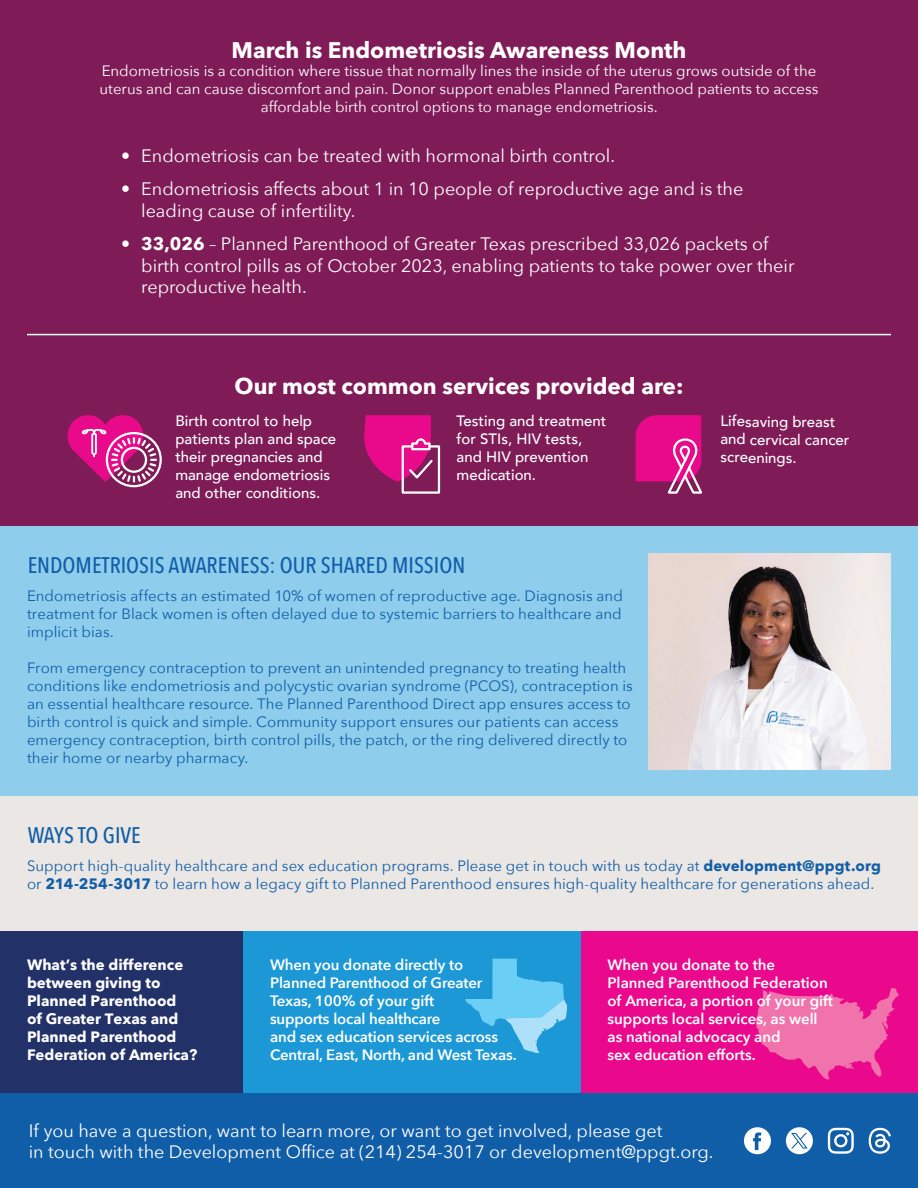
<style>
.page{position:relative;width:918px;height:1188px;background:#fff}
.page>*{position:absolute;margin:0;border:0;box-sizing:border-box;transform-origin:0 0}
.t1{font:700 22.5px "Avenir Next";color:#fff}
.t2{font:500 22.5px "Avenir Next Condensed";color:#115ea8}
.t3{font:18px/21.6px "Avenir Next";color:#fff}
.t4{font:15px/18px "Avenir Next";letter-spacing:.005em;color:#115ea8}
.t5{font:600 15px/18px "Avenir Next";letter-spacing:-.01em;color:#fff}
.t6{font:15px/18px "Avenir Next";color:#fff;text-align:center}
.t7{font:500 15px/18px "Avenir";color:#fff}
.t8{font:700 15px/18px "Avenir Next";color:#fff}
.s1{font-weight:700}
</style>
<div class="page">
<div style="left:0;top:796px;width:918px;height:136px;background:#ebe7e4"></div>
<div style="left:0;top:1094px;width:918px;height:94px;background:#115ea8"></div>
<div style="left:580px;top:932px;width:338px;height:162px;background:#ea098c"></div>
<div style="left:0;top:932px;width:243px;height:162px;background:#233169"></div>
<div style="left:243px;top:932px;width:337px;height:162px;background:#1b98d5"></div>
<svg style="left:756px;top:988px;width:143px;height:91px"></svg>
<svg style="left:465px;top:959px;width:102px;height:94px"></svg>
<svg style="left:744px;top:1127px;width:27px;height:27px"></svg>
<svg style="left:828px;top:1128px;width:26px;height:26px"></svg>
<svg style="left:786px;top:1127px;width:27px;height:27px"></svg>
<svg style="left:869px;top:1128px;width:22px;height:26px"></svg>
<div style="left:0;top:0;width:918px;height:526px;background:#7f1c58"></div>
<div style="left:106px;top:432px;width:56px;height:55px;border:2px solid #fff;border-radius:50%"></div>
<svg style="left:67px;top:415px;width:91px;height:69px"></svg>
<svg style="left:636px;top:415px;width:66px;height:79px;background:#d7248c"></svg>
<svg style="left:364px;top:415px;width:77px;height:79px"></svg>
<hr style="left:27px;top:334px;width:864px;height:1px;background:#fff">
<div style="left:0;top:526px;width:918px;height:270px;background:#8ecdec"></div>
<img style="left:648px;top:554px;width:243px;height:216px">
<h1 class="t1" style="left:232px;top:30px;width:456px">March is Endometriosis Awareness Month</h1>
<p class="t6" style="left:100px;top:61px;width:720px">Endometriosis is a condition where tissue that normally lines the inside of the uterus grows outside of the uterus and can cause discomfort and pain. Donor support enables Planned Parenthood patients to access affordable birth control options to manage endometriosis.</p>
<p class="t3" style="left:121px;top:145px;width:495px"><span class="s1">•</span> Endometriosis can be treated with hormonal birth control.</p>
<p class="t3" style="left:141px;top:178px;width:604px;text-indent:-20px"><span class="s1">•</span> Endometriosis affects about 1 in 10 people of reproductive age and is the leading cause of infertility.</p>
<p class="t3" style="left:141px;top:232px;width:655px;text-indent:-20px">• <span class="s1">33,026</span> – Planned Parenthood of Greater Texas prescribed 33,026 packets of birth control pills as of October 2023, enabling patients to take power over their reproductive health.</p>
<h1 class="t1" style="left:235px;top:367px;width:450px">Our most common services provided are:</h1>
<p class="t7" style="left:175px;top:411px;width:162px">Birth control to help patients plan and space their pregnancies and manage endometriosis and other conditions.</p>
<p class="t7" style="left:721px;top:411px;width:130px">Lifesaving breast and cervical cancer screenings.</p>
<p class="t7" style="left:457px;top:411px;width:151px">Testing and treatment for STIs, HIV tests, and HIV prevention medication.</p>
<h1 class="t2" style="left:28px;top:551px;width:439px">ENDOMETRIOSIS AWARENESS: OUR SHARED MISSION</h1>
<p class="t4" style="left:27px;top:586px;width:597px;text-align:justify">Endometriosis affects an estimated 10% of women of reproductive age. Diagnosis and treatment for Black women is often delayed due to systemic barriers to healthcare and implicit bias.</p>
<p class="t4" style="left:27px;top:658px;width:607px">From emergency contraception to prevent an unintended pregnancy to treating health conditions like endometriosis and polycystic ovarian syndrome (PCOS), contraception is an essential healthcare resource. The Planned Parenthood Direct app ensures access to birth control is quick and simple. Community support ensures our patients can access emergency contraception, birth control pills, the patch, or the ring delivered directly to their home or nearby pharmacy.</p>
<h1 class="t2" style="left:28px;top:821px;width:115px">WAYS TO GIVE</h1>
<p class="t4" style="left:27px;top:856px;width:856px">Support high-quality healthcare and sex education programs. Please get in touch with us today at <span class="s1">development@ppgt.org </span>or <span class="s1">214-254-3017</span> to learn how a legacy gift to Planned Parenthood ensures high-quality healthcare for generations ahead.</p>
<p class="t8" style="left:27px;top:955px;width:172px">What’s the difference between giving to<br>Planned Parenthood<br>of Greater Texas and<br>Planned Parenthood<br>Federation of America?</p>
<p class="t5" style="left:270px;top:955px;width:248px">When you donate directly to<br>Planned Parenthood of Greater<br>Texas, 100% of your gift<br>supports local healthcare<br>and sex education services across<br>Central, East, North, and West Texas.</p>
<p class="t5" style="left:608px;top:955px;width:227px">When you donate to the<br>Planned Parenthood Federation of America, a portion of your gift supports local services, as well as national advocacy and<br>sex education efforts.</p>
<p class="t3" style="left:29px;top:1119px;width:686px">If you have a question, want to learn more, or want to get involved, please get<br>in touch with the Development Office at (214) 254-3017 or development@ppgt.org.</p>
</div>
